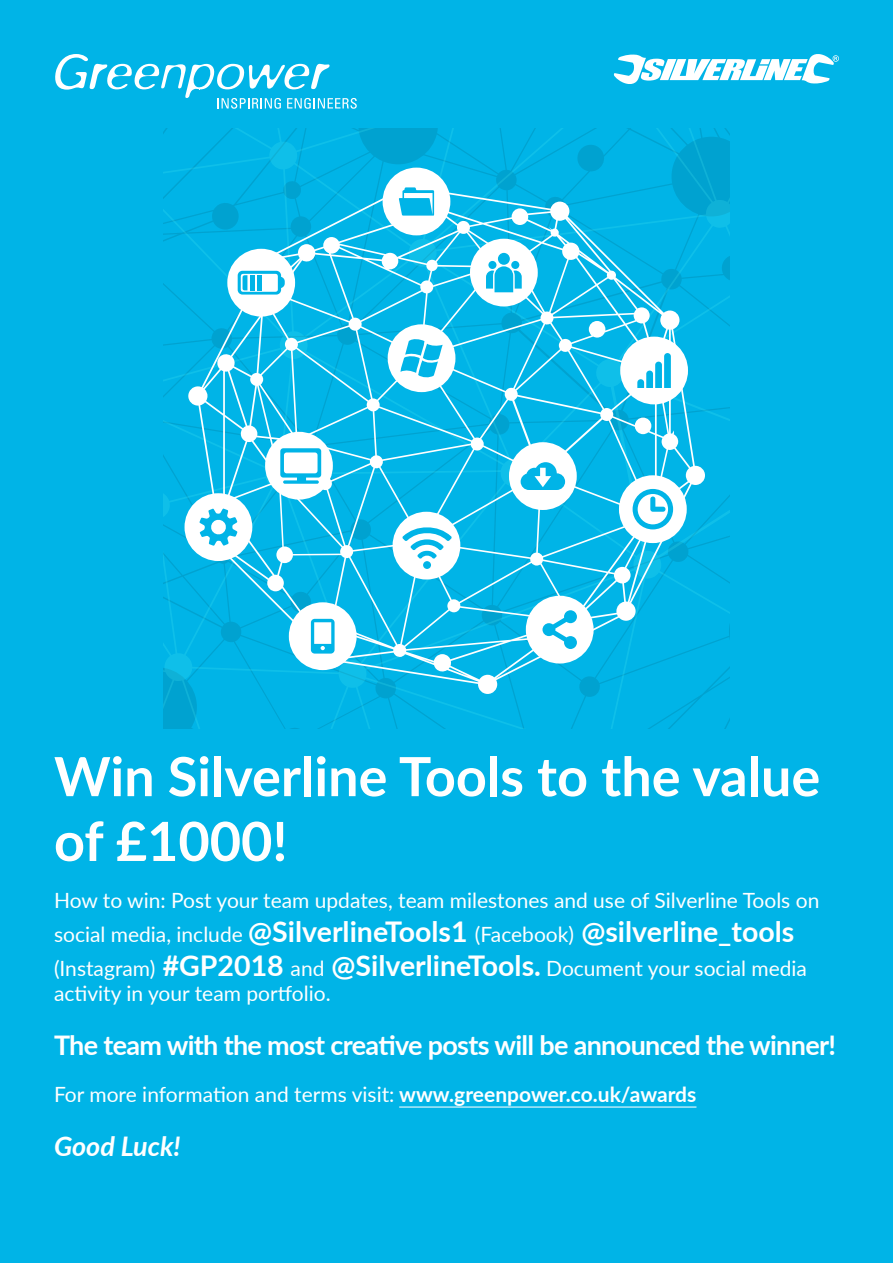
<style>
.page{position:relative;width:893px;height:1263px;background:#00b4e7}
.page>*{position:absolute;margin:0;border:0;box-sizing:border-box;transform-origin:0 0}
.t1{font:700 54px/64.8px "Lato";color:#fff}
.t2{font:700 28.5px "Lato";color:#fff}
.t3{font:700 27px "Lato";letter-spacing:-.025em;color:#fff}
.t4{font:italic 700 27px "Lato";color:#fff}
.t5{font:21px/25.2px "Lato";color:#fff}
.s1{font-weight:400;font-size:21px}
.s2{font-weight:700;font-size:28.5px}
.s3{font-weight:700}
</style>
<div class="page">
<svg style="left:729px;top:612px;width:1px;height:57px"></svg>
<svg style="left:163px;top:129px;width:566px;height:599px"></svg>
<svg style="left:188px;top:178px;width:517px;height:516px"></svg>
<div style="left:289px;top:602px;width:68px;height:68px;background:#fff;border-radius:50%"></div>
<svg style="left:311px;top:619px;width:24px;height:35px"></svg>
<div style="left:393px;top:512px;width:67px;height:67px;background:#fff;border-radius:50%"></div>
<svg style="left:402px;top:527px;width:50px;height:32px"></svg>
<div style="left:423px;top:561px;width:8px;height:8px;background:#00b4e7;border-radius:50%"></div>
<div style="left:185px;top:493px;width:67px;height:68px;background:#fff;border-radius:50%"></div>
<svg style="left:199px;top:508px;width:39px;height:38px"></svg>
<div style="left:265px;top:432px;width:68px;height:68px;background:#fff;border-radius:50%"></div>
<svg style="left:280px;top:448px;width:41px;height:36px"></svg>
<div style="left:620px;top:337px;width:68px;height:67px;background:#fff;border-radius:50%"></div>
<svg style="left:637px;top:353px;width:34px;height:35px"></svg>
<div style="left:509px;top:442px;width:68px;height:68px;background:#fff;border-radius:50%"></div>
<svg style="left:521px;top:462px;width:44px;height:28px"></svg>
<div style="left:526px;top:596px;width:68px;height:67px;background:#fff;border-radius:50%"></div>
<svg style="left:542px;top:610px;width:35px;height:39px"></svg>
<div style="left:388px;top:324px;width:67px;height:68px;background:#fff;border-radius:50%"></div>
<svg style="left:400px;top:339px;width:43px;height:39px"></svg>
<div style="left:619px;top:475px;width:68px;height:68px;background:#fff;border-radius:50%"></div>
<svg style="left:633px;top:489px;width:40px;height:40px"></svg>
<div style="left:470px;top:239px;width:68px;height:67px;background:#fff;border-radius:50%"></div>
<svg style="left:486px;top:253px;width:36px;height:39px"></svg>
<div style="left:227px;top:249px;width:68px;height:68px;background:#fff;border-radius:50%"></div>
<svg style="left:238px;top:271px;width:47px;height:24px"></svg>
<div style="left:383px;top:168px;width:67px;height:67px;background:#fff;border-radius:50%"></div>
<svg style="left:399px;top:187px;width:35px;height:29px"></svg>
<hr style="left:399px;top:1106px;width:297px;height:1px;background:#fff">
<svg style="left:614px;top:54px;width:225px;height:30px"></svg>
<svg style="left:55px;top:54px;width:302px;height:55px"></svg>
<h1 class="t1" style="left:54px;top:742px;width:768px">Win Silverline Tools to the value of £1000!</h1>
<p class="t5" style="left:54px;top:887px;width:767px">How to win: Post your team updates, team milestones and use of Silverline Tools on</p>
<h2 class="t2" style="left:54px;top:911px;width:742px"><span class="s1">social media, include</span> @SilverlineTools1 <span class="s1">(Facebook)</span> @silverline_tools</h2>
<p class="t5" style="left:54px;top:955px;width:755px">(Instagram) <span class="s2">#GP2018</span> and <span class="s2">@SilverlineTools.</span> Document your social media activity in your team portfolio.</p>
<p class="t3" style="left:54px;top:1026px;width:784px">The team with the most creative posts will be announced the winner!</p>
<p class="t5" style="left:54px;top:1081px;width:644px">For more information and terms visit: <span class="s3">www.greenpower.co.uk/awards</span></p>
<p class="t4" style="left:54px;top:1126px;width:128px">Good Luck!</p>
</div>
